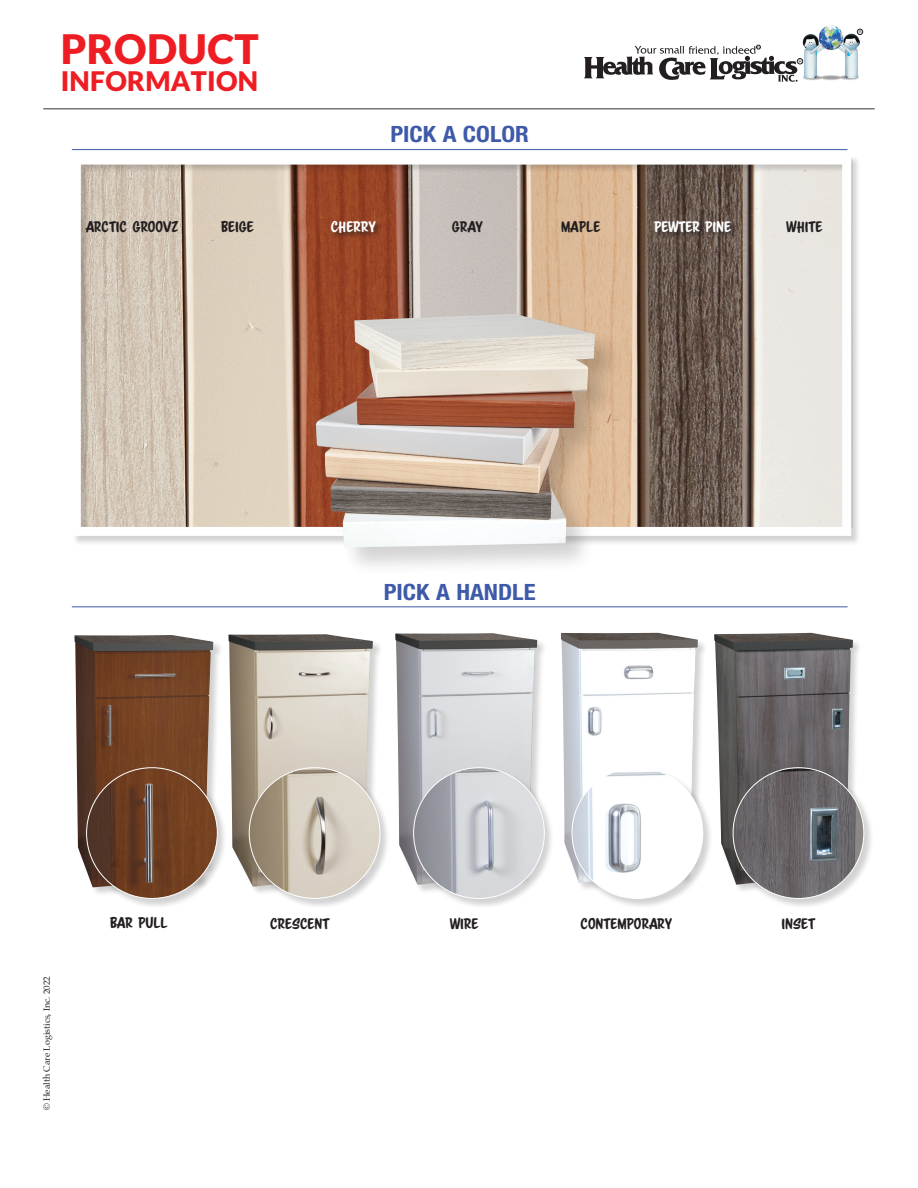
<style>
.page{position:relative;width:918px;height:1188px;background:#fff}
.page>*{position:absolute;margin:0;border:0;box-sizing:border-box;transform-origin:0 0}
.t1{font:900 40.5px "Lato";letter-spacing:.01em;color:#ee1d23}
.t2{font:900 26.85px "Lato";letter-spacing:.01em;color:#ee1d23}
._2023__Headline_w_ru{font:700 condensed 22.5px "Helvetica Neue LT Std";color:#3e5aa8;scale:1.1 1}
._2021_All_Callouts{font:13.5px "Scriptorama Markdown JF";color:#231f20}
._2021_All_Callouts-2{font:13.5px "Scriptorama Markdown JF";color:#fff}
.t3{font:9px "Palatino";color:#231f20}
</style>
<div class="page">
<hr style="left:43px;top:108px;width:832px;height:2px;background:#757679">
<svg style="left:584px;top:45px;width:219px;height:37px"></svg>
<svg style="left:860px;top:29px;width:3px;height:6px"></svg>
<img style="left:803px;top:26px;width:57px;height:54px">
<hr style="left:72px;top:149px;width:776px;height:1px;background:#3e5aa8">
<hr style="left:72px;top:606px;width:776px;height:1px;background:#3e5aa8">
<div style="left:228px;top:634px;width:155px;height:262px;background:#231f20;opacity:.2"></div>
<img style="left:228px;top:634px;width:145px;height:253px">
<div style="left:395px;top:633px;width:152px;height:262px;background:#231f20;opacity:.2"></div>
<img style="left:395px;top:633px;width:142px;height:252px">
<div style="left:561px;top:633px;width:147px;height:260px;background:#231f20;opacity:.2"></div>
<img style="left:561px;top:633px;width:137px;height:250px">
<div style="left:714px;top:632px;width:149px;height:262px;background:#231f20;opacity:.2"></div>
<img style="left:714px;top:633px;width:139px;height:252px">
<div style="left:249px;top:767px;width:141px;height:142px;background:#231f20;opacity:.2"></div>
<img style="left:249px;top:768px;width:131px;height:130px;border-radius:65px">
<div style="left:413px;top:767px;width:142px;height:142px;background:#231f20;opacity:.2"></div>
<img style="left:414px;top:768px;width:130px;height:130px;border-radius:65px">
<div style="left:572px;top:767px;width:141px;height:142px;background:#231f20;opacity:.2"></div>
<img style="left:572px;top:768px;width:131px;height:130px;border-radius:65px">
<div style="left:733px;top:767px;width:141px;height:142px;background:#231f20;opacity:.2"></div>
<img style="left:733px;top:768px;width:131px;height:130px;border-radius:65px">
<div style="left:74px;top:635px;width:149px;height:262px;background:#231f20;opacity:.2"></div>
<img style="left:74px;top:635px;width:139px;height:252px">
<div style="left:86px;top:767px;width:142px;height:142px;background:#231f20;opacity:.2"></div>
<img style="left:87px;top:768px;width:130px;height:130px;border-radius:65px">
<div style="left:72px;top:156px;width:789px;height:390px;background:#231f20;opacity:.2"></div>
<div style="left:72px;top:156px;width:779px;height:380px;border:9px solid #fff"></div>
<div style="left:315px;top:313px;width:309px;height:264px;background:#231f20;opacity:.2"></div>
<img style="left:316px;top:314px;width:279px;height:234px">
<h1 class="t1" style="left:61px;top:26px;width:199px">PRODUCT</h1>
<h2 class="t2" style="left:61px;top:66px;width:199px">INFORMATION</h2>
<p class="_2023__Headline_w_ru" style="left:390px;top:121px;width:128px">PICK A COLOR</p>
<p class="_2021_All_Callouts" style="left:86px;top:218px;width:94px">ARCTIC GROOVZ</p>
<p class="_2021_All_Callouts" style="left:221px;top:218px;width:34px">BEIGE</p>
<p class="_2021_All_Callouts-2" style="left:331px;top:218px;width:47px">CHERRY</p>
<p class="_2021_All_Callouts" style="left:452px;top:218px;width:32px">GRAY</p>
<p class="_2021_All_Callouts" style="left:561px;top:218px;width:41px">MAPLE</p>
<p class="_2021_All_Callouts-2" style="left:654px;top:218px;width:78px">PEWTER PINE</p>
<p class="_2021_All_Callouts" style="left:787px;top:218px;width:37px">WHITE</p>
<p class="_2023__Headline_w_ru" style="left:384px;top:578px;width:140px">PICK A HANDLE</p>
<p class="t3" style="left:39px;top:1110px;width:135px;rotate:-90deg">© Health Care Logistics, Inc. 2022</p>
<p class="_2021_All_Callouts" style="left:110px;top:914px;width:59px">BAR PULL</p>
<p class="_2021_All_Callouts" style="left:270px;top:915px;width:61px">CRESCENT</p>
<p class="_2021_All_Callouts" style="left:450px;top:915px;width:30px">WIRE</p>
<p class="_2021_All_Callouts" style="left:581px;top:915px;width:93px">CONTEMPORARY</p>
<p class="_2021_All_Callouts" style="left:782px;top:915px;width:35px">INSET</p>
</div>
